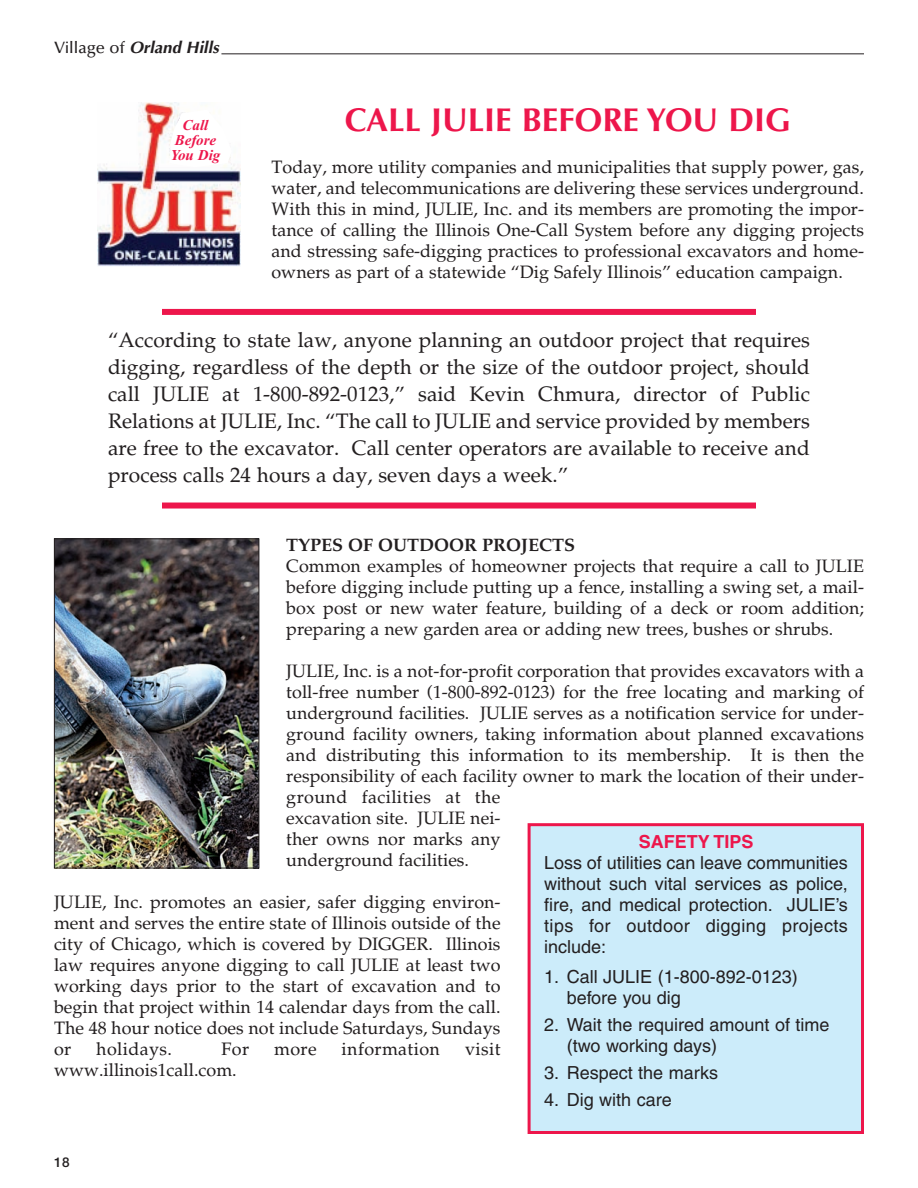
<style>
.page{position:relative;width:918px;height:1188px;background:#fff}
.page>*{position:absolute;margin:0;border:0;box-sizing:border-box;transform-origin:0 0}
.t1{font:700 33px "Optima";color:#ed164b}
.t2{font:21px/27px "Palatia";color:#231f20;text-align:justify}
.t3{font:18px/21px "Palatia";color:#231f20;text-align:justify}
.t4{font:18px/21px "Helvetica";color:#231f20}
.t5{font:700 18px "Palatino";color:#231f20}
.t6{font:18px "Palatia";letter-spacing:.02em;color:#231f20}
.t7{font:700 18px "Helvetica";color:#ed164b}
.t8{font:italic 700 16.5px "Optima";color:#231f20}
.t9{font:italic 700 15px/15px "Times";color:#ed164b;text-align:center}
.t10{font:500 13.5px "Helvetica Neue";color:#231f20}
.s1{font-weight:500;font-style:normal}
</style>
<div class="page">
<hr style="left:221px;top:53px;width:643px;height:1px;background:#231f20">
<div style="left:162px;top:309px;width:594px;height:6px;background:#ed164b"></div>
<div style="left:162px;top:503px;width:594px;height:6px;background:#ed164b"></div>
<img style="left:98px;top:102px;width:143px;height:164px">
<div style="left:531px;top:826px;width:330px;height:305px;background:#ccecfa"></div>
<div style="left:528px;top:823px;width:336px;height:311px;border:3px solid #ed164b"></div>
<svg style="left:169px;top:110px;width:63px;height:57px"></svg>
<img style="left:56px;top:540px;width:201px;height:326px">
<div style="left:54px;top:538px;width:205px;height:330px;border:1px solid #231f20"></div>
<p class="t8" style="left:54px;top:40px;width:170px"><span class="s1">V i l l a g e o f</span> Orland Hills</p>
<p class="t9" style="left:171px;top:119px;width:51px">Call<br>Before<br>You Dig</p>
<h1 class="t1" style="left:345px;top:107px;width:447px">CALL JULIE BEFORE YOU DIG</h1>
<p class="t3" style="left:271px;top:159px;width:594px">Today, more utility companies and municipalities that supply power, gas, water, and telecommunications are delivering these services underground.<br>With this in mind, JULIE, Inc. and its members are promoting the impor&shy;tance of calling the Illinois One-Call System before any digging projects and stressing safe-digging practices to professional excavators and home&shy;owners as part of a statewide “Dig Safely Illinois” education campaign.</p>
<p class="t2" style="left:108px;top:329px;width:704px">“According to state law, anyone planning an outdoor project that requires digging, regardless of the depth or the size of the outdoor project, should call JULIE at 1-800-892-0123,” said Kevin Chmura, director of Public Relations at JULIE, Inc. “The call to JULIE and service provided by members are free to the excavator. Call center operators are available to receive and process calls 24 hours a day, seven days a week.”</p>
<p class="t5" style="left:286px;top:538px;width:290px">TYPES OF OUTDOOR PROJECTS</p>
<p class="t3" style="left:286px;top:558px;width:579px">Common examples of homeowner projects that require a call to JULIE before digging include putting up a fence, installing a swing set, a mail&shy;box post or new water feature, building of a deck or room addition; preparing a new garden area or adding new trees, bushes or shrubs.</p>
<p class="t3" style="left:286px;top:663px;width:579px;text-align:left">JULIE, Inc. is a not-for-profit corporation that provides excavators with a toll-free number (1-800-892-0123) for the free locating and marking of underground facilities. JULIE serves as a notification service for under&shy;ground facility owners, taking information about planned excavations and distributing this information to its membership. It is then the responsibility of each facility owner to mark the location of their under&shy;ground facilities at the<br>excavation site. JULIE nei-<br>ther owns nor marks any<br>underground facilities.</p>
<p class="t3" style="left:54px;top:894px;width:448px">JULIE, Inc. promotes an easier, safer digging environ&shy;ment and serves the entire state of Illinois outside of the city of Chicago, which is covered by DIGGER. Illinois law requires anyone digging to call JULIE at least two working days prior to the start of excavation and to begin that project within 14 calendar days from the call.<br>The 48 hour notice does not include Saturdays, Sundays or</p>
<p class="t7" style="left:639px;top:835px;width:116px">SAFETY TIPS</p>
<p class="t4" style="left:544px;top:854px;width:305px;text-align:justify">Loss of utilities can leave communities without such vital services as police, fire, and medical protection. JULIE’s tips for outdoor digging projects include:</p>
<p class="t4" style="left:567px;top:968px;width:233px;text-indent:-22px">1. Call JULIE (1-800-892-0123) before you dig</p>
<p class="t4" style="left:567px;top:1016px;width:264px;text-indent:-22px">2. Wait the required amount of time (two working days)</p>
<p class="t4" style="left:544px;top:1064px;width:175px">3. Respect the marks</p>
<p class="t4" style="left:544px;top:1091px;width:129px">4. Dig with care</p>
<p class="t6" style="left:96px;top:1042px;width:77px">holidays.</p>
<p class="t3" style="left:222px;top:1041px;width:29px">For</p>
<p class="t3" style="left:274px;top:1041px;width:44px">more</p>
<p class="t6" style="left:342px;top:1042px;width:100px">information</p>
<p class="t3" style="left:465px;top:1041px;width:37px">visit</p>
<p class="t3" style="left:54px;top:1062px;width:184px">www.illinois1call.com.</p>
<p class="t10" style="left:54px;top:1157px;width:17px">18</p>
</div>
